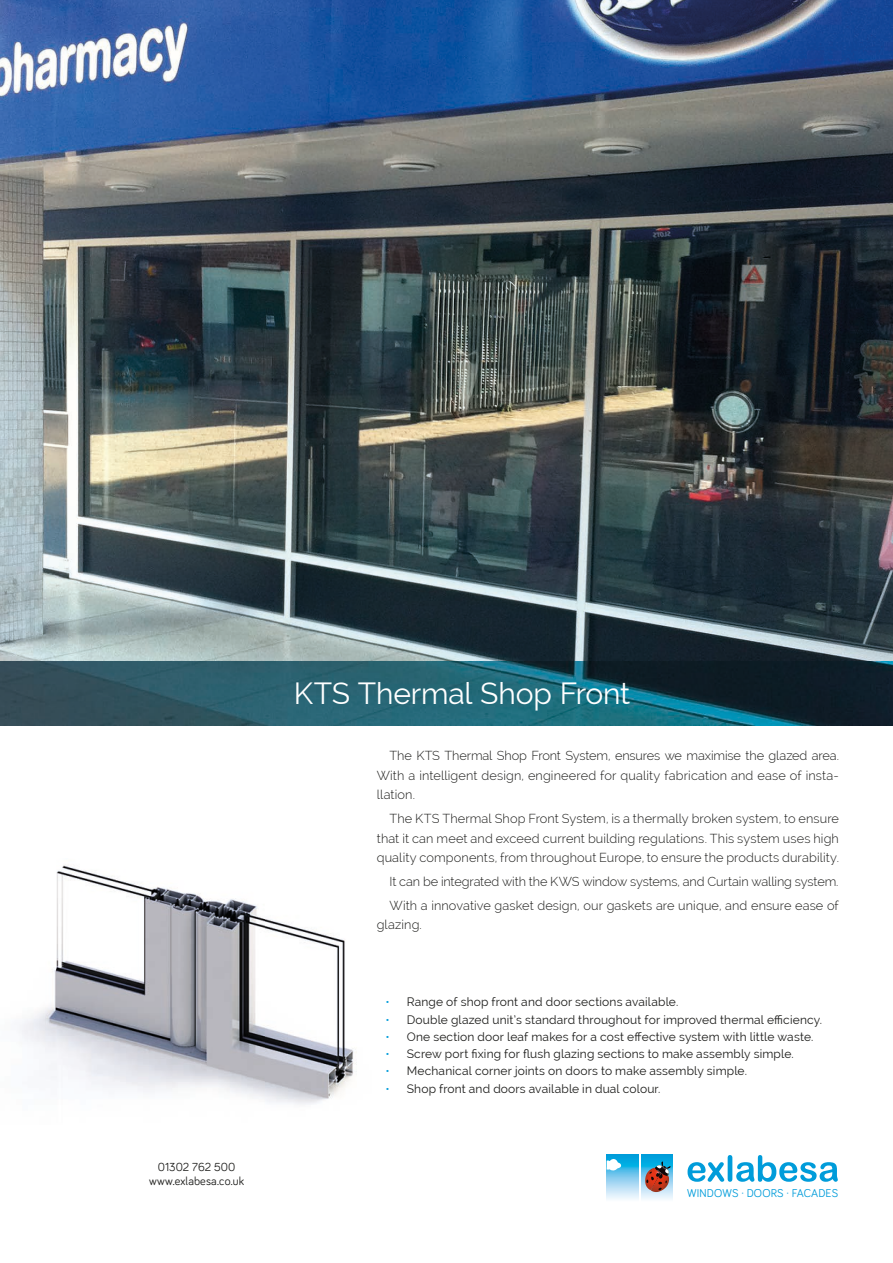
<style>
.page{position:relative;width:893px;height:1263px;background:#fff}
.page>*{position:absolute;margin:0;border:0;box-sizing:border-box;transform-origin:0 0}
.t1{font:30px "Raleway";letter-spacing:-.005em;color:#fff}
.t2{font:300 12.75px/19.5px "Raleway";letter-spacing:.01em;color:#1d1d1b;text-align:justify}
.t3{font:12px "Raleway";letter-spacing:.015em;color:#1d1d1b}
.t4{font:12px/14.4px "Bariol";letter-spacing:.005em;color:#1d1d1b;text-align:center}
.t5{font:11.7px "Bariol";letter-spacing:.015em;color:#009cda}
.s1{color:#009cda}
</style>
<div class="page">
<img style="left:0;top:0;width:893px;height:725px">
<img style="left:20px;top:864px;width:337px;height:241px">
<svg style="left:642px;top:1155px;width:31px;height:45px"></svg>
<svg style="left:607px;top:1155px;width:31px;height:45px"></svg>
<svg style="left:645px;top:1162px;width:25px;height:30px"></svg>
<svg style="left:607px;top:1158px;width:14px;height:13px"></svg>
<svg style="left:687px;top:1155px;width:151px;height:27px"></svg>
<p class="t4" style="left:149px;top:1159px;width:97px">01302 762 500 www.exlabesa.co.uk</p>
<h1 class="t1" style="left:294px;top:676px;width:338px">KTS Thermal Shop Front</h1>
<p class="t2" style="left:377px;top:746px;width:464px;text-indent:13px">The KTS Thermal Shop Front System, ensures we maximise the glazed area.<br>With a intelligent design, engineered for quality fabrication and ease of insta&shy;llation.</p>
<p class="t2" style="left:377px;top:809px;width:464px;text-indent:13px">The KTS Thermal Shop Front System, is a thermally broken system, to ensure that it can meet and exceed current building regulations. This system uses high quality components, from throughout Europe, to ensure the products durability.</p>
<p class="t2" style="left:389px;top:869px;width:451px;line-height:23.7px">It can be integrated with the KWS window systems, and Curtain walling system.<br>With a innovative gasket design, our gaskets are unique, and ensure ease of</p>
<p class="t2" style="left:377px;top:915px;width:47px">glazing.</p>
<p class="t3" style="left:385px;top:995px;width:294px"><span class="s1">•</span> Range of shop front and door sections available.</p>
<p class="t3" style="left:385px;top:1012px;width:438px"><span class="s1">•</span> Double glazed unit’s standard throughout for improved thermal efficiency.</p>
<p class="t3" style="left:385px;top:1030px;width:430px"><span class="s1">•</span> One section door leaf makes for a cost effective system with little waste.</p>
<p class="t3" style="left:385px;top:1047px;width:410px"><span class="s1">•</span> Screw port fixing for flush glazing sections to make assembly simple.</p>
<p class="t3" style="left:385px;top:1064px;width:363px"><span class="s1">•</span> Mechanical corner joints on doors to make assembly simple.</p>
<p class="t3" style="left:385px;top:1081px;width:277px"><span class="s1">•</span> Shop front and doors available in dual colour.</p>
<p class="t5" style="left:687px;top:1185px;width:152px">WINDOWS · DOORS · FACADES</p>
</div>
